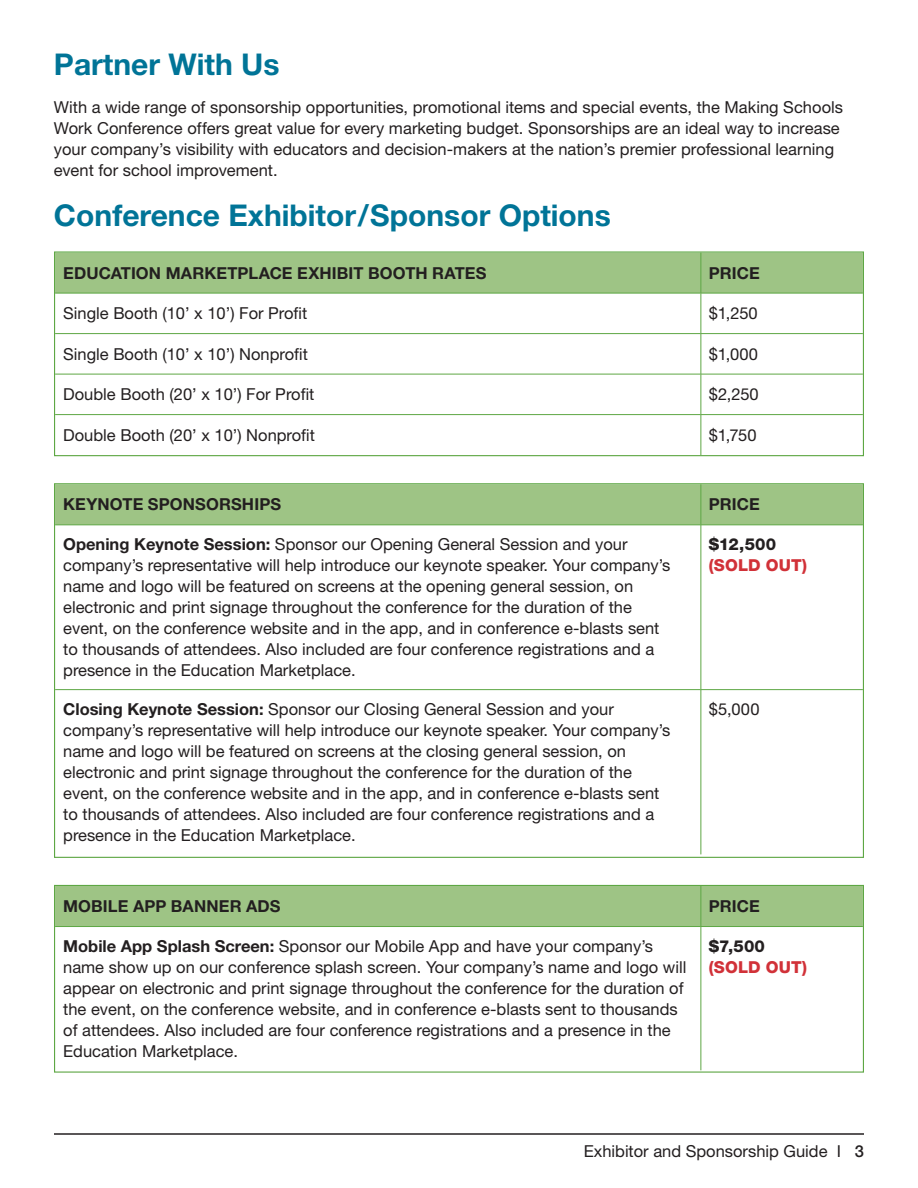
<style>
.page{position:relative;width:918px;height:1188px;background:#fff}
.page>*{position:absolute;margin:0;border:0;box-sizing:border-box;transform-origin:0 0}
.t1{font:700 30px "Helvetica Neue LT Pro";color:#007497}
.t2{font:16.5px/21px "Helvetica Neue LT Pro";color:#231f20}
.t3{font:700 16.5px "Helvetica Neue LT Pro";letter-spacing:.005em;color:#231f20}
.t4{font:800 16.5px "Helvetica Neue LT Pro";letter-spacing:.005em;color:#d13138}
.t5{font:800 16.5px "Helvetica Neue LT Pro";letter-spacing:.005em;color:#231f20}
.s1{font-weight:700}
.s2{font-weight:500}
</style>
<div class="page">
<hr style="left:54px;top:1133px;width:810px;height:2px;background:#231f20">
<div style="left:56px;top:253px;width:806px;height:40px;background:#9ec485"></div>
<hr style="left:701px;top:253px;width:1px;height:40px;background:#5ea744">
<hr style="left:701px;top:293px;width:1px;height:40px;background:#5ea744">
<hr style="left:701px;top:334px;width:1px;height:40px;background:#5ea744">
<hr style="left:701px;top:374px;width:1px;height:40px;background:#5ea744">
<hr style="left:701px;top:415px;width:1px;height:40px;background:#5ea744">
<hr style="left:55px;top:333px;width:646px;height:1px;background:#5ea744">
<hr style="left:701px;top:333px;width:162px;height:1px;background:#5ea744">
<hr style="left:55px;top:374px;width:646px;height:1px;background:#5ea744">
<hr style="left:701px;top:374px;width:162px;height:1px;background:#5ea744">
<hr style="left:55px;top:414px;width:646px;height:1px;background:#5ea744">
<hr style="left:701px;top:414px;width:162px;height:1px;background:#5ea744">
<hr style="left:55px;top:293px;width:646px;height:1px;background:#5ea744">
<hr style="left:701px;top:293px;width:162px;height:1px;background:#5ea744">
<div style="left:54px;top:251px;width:810px;height:205px;border:1px solid #5ea744"></div>
<div style="left:56px;top:485px;width:806px;height:40px;background:#9ec485"></div>
<hr style="left:701px;top:484px;width:1px;height:41px;background:#5ea744">
<hr style="left:701px;top:525px;width:1px;height:164px;background:#5ea744">
<hr style="left:701px;top:690px;width:1px;height:164px;background:#5ea744">
<hr style="left:55px;top:689px;width:646px;height:1px;background:#5ea744">
<hr style="left:701px;top:689px;width:162px;height:1px;background:#5ea744">
<hr style="left:55px;top:525px;width:646px;height:1px;background:#5ea744">
<hr style="left:701px;top:525px;width:162px;height:1px;background:#5ea744">
<div style="left:56px;top:887px;width:806px;height:39px;background:#9ec485"></div>
<hr style="left:701px;top:886px;width:1px;height:40px;background:#5ea744">
<hr style="left:701px;top:927px;width:1px;height:143px;background:#5ea744">
<hr style="left:55px;top:926px;width:646px;height:1px;background:#5ea744">
<hr style="left:701px;top:926px;width:162px;height:1px;background:#5ea744">
<div style="left:54px;top:885px;width:810px;height:188px;border:1px solid #5ea744"></div>
<h1 class="t1" style="left:54px;top:46px;width:227px">Partner With Us</h1>
<p class="t2" style="left:54px;top:96px;width:791px">With a wide range of sponsorship opportunities, promotional items and special events, the Making Schools Work Conference offers great value for every marketing budget. Sponsorships are an ideal way to increase your company’s visibility with educators and decision-makers at the nation’s premier professional learning event for school improvement.</p>
<h1 class="t1" style="left:54px;top:196px;width:558px">Conference Exhibitor/Sponsor Options</h1>
<p class="t3" style="left:63px;top:263px;width:425px">EDUCATION MARKETPLACE EXHIBIT BOOTH RATES</p>
<p class="t3" style="left:709px;top:263px;width:52px">PRICE</p>
<p class="t2" style="left:63px;top:302px;width:246px">Single Booth (10’ x 10’) For Profit</p>
<p class="t2" style="left:709px;top:302px;width:50px">$1,250</p>
<p class="t2" style="left:63px;top:343px;width:246px">Single Booth (10’ x 10’) Nonprofit</p>
<p class="t2" style="left:709px;top:343px;width:51px">$1,000</p>
<p class="t2" style="left:63px;top:383px;width:253px">Double Booth (20’ x 10’) For Profit</p>
<p class="t2" style="left:709px;top:383px;width:51px">$2,250</p>
<p class="t2" style="left:63px;top:424px;width:253px">Double Booth (20’ x 10’) Nonprofit</p>
<p class="t2" style="left:709px;top:424px;width:49px">$1,750</p>
<p class="t3" style="left:63px;top:494px;width:219px">KEYNOTE SPONSORSHIPS</p>
<p class="t3" style="left:709px;top:494px;width:52px">PRICE</p>
<p class="t2" style="left:63px;top:533px;width:609px"><span class="s1">Opening Keynote Session:</span> Sponsor our Opening General Session and your company’s representative will help introduce our keynote speaker. Your company’s name and logo will be featured on screens at the opening general session, on electronic and print signage throughout the conference for the duration of the event, on the conference website and in the app, and in conference e-blasts sent to thousands of attendees. Also included are four conference registrations and a presence in the Education Marketplace.</p>
<p class="t5" style="left:709px;top:534px;width:69px">$12,500</p>
<p class="t4" style="left:709px;top:555px;width:100px">(SOLD OUT)</p>
<p class="t2" style="left:63px;top:698px;width:609px"><span class="s1">Closing Keynote Session:</span> Sponsor our Closing General Session and your company’s representative will help introduce our keynote speaker. Your company’s name and logo will be featured on screens at the closing general session, on electronic and print signage throughout the conference for the duration of the event, on the conference website and in the app, and in conference e-blasts sent to thousands of attendees. Also included are four conference registrations and a presence in the Education Marketplace.</p>
<p class="t2" style="left:709px;top:698px;width:52px">$5,000</p>
<p class="t3" style="left:63px;top:896px;width:219px">MOBILE APP BANNER ADS</p>
<p class="t3" style="left:709px;top:896px;width:52px">PRICE</p>
<p class="t2" style="left:63px;top:935px;width:625px"><span class="s1">Mobile App Splash Screen:</span> Sponsor our Mobile App and have your company’s name show up on our conference splash screen. Your company’s name and logo will appear on electronic and print signage throughout the conference for the duration of the event, on the conference website, and in conference e-blasts sent to thousands of attendees. Also included are four conference registrations and a presence in the Education Marketplace.</p>
<p class="t5" style="left:709px;top:936px;width:58px">$7,500</p>
<p class="t4" style="left:709px;top:957px;width:100px">(SOLD OUT)</p>
<p class="t2" style="left:584px;top:1140px;width:282px">Exhibitor and Sponsorship Guide I <span class="s2">3</span></p>
</div>
